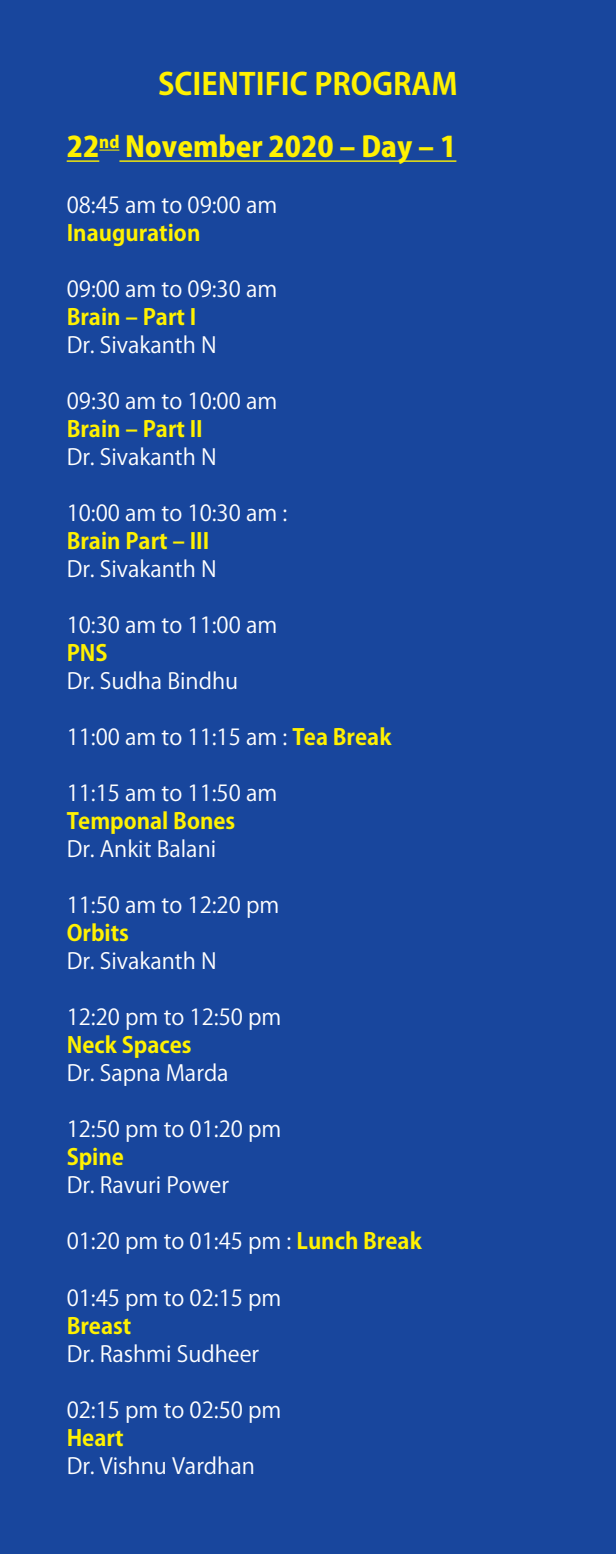
<style>
.page{position:relative;width:616px;height:1554px;background:#fff}
.page>*{position:absolute;margin:0;border:0;box-sizing:border-box;transform-origin:0 0}
.t1{font:700 30px "Koz Go Pro";color:#fff101}
.t2{font:800 28px "Koz Go Pro";color:#fff101}
.t3{font:22px "Koz Go Pro";color:#fff}
.t4{font:700 22px "Koz Go Pro";color:#fff101}
.s1{font-weight:700;color:#fff101}
</style>
<div class="page">
<div style="left:0;top:0;width:615px;height:1553px;background:#18469d"></div>
<hr style="left:67px;top:160px;width:32px;height:2px;background:#fff101">
<svg style="left:99px;top:150px;width:20px;height:1px"></svg>
<hr style="left:119px;top:160px;width:337px;height:2px;background:#fff101">
<h1 class="t1" style="left:158px;top:65px;width:301px">SCIENTIFIC PROGRAM</h1>
<p class="t2" style="left:67px;top:128px;width:391px">22<sup>nd</sup> November 2020 – Day – 1</p>
<p class="t3" style="left:67px;top:191px;width:212px">08:45 am to 09:00 am</p>
<p class="t4" style="left:67px;top:219px;width:135px">Inauguration</p>
<p class="t3" style="left:67px;top:275px;width:212px">09:00 am to 09:30 am</p>
<p class="t4" style="left:67px;top:303px;width:131px">Brain – Part I</p>
<p class="t3" style="left:67px;top:331px;width:151px">Dr. Sivakanth N</p>
<p class="t3" style="left:67px;top:387px;width:212px">09:30 am to 10:00 am</p>
<p class="t4" style="left:67px;top:415px;width:137px">Brain – Part II</p>
<p class="t3" style="left:67px;top:443px;width:151px">Dr. Sivakanth N</p>
<p class="t3" style="left:67px;top:499px;width:222px">10:00 am to 10:30 am :</p>
<p class="t4" style="left:67px;top:527px;width:144px">Brain Part – III</p>
<p class="t3" style="left:67px;top:555px;width:151px">Dr. Sivakanth N</p>
<p class="t3" style="left:67px;top:611px;width:212px">10:30 am to 11:00 am</p>
<p class="t4" style="left:67px;top:639px;width:27px">PNS</p>
<p class="t3" style="left:67px;top:667px;width:173px">Dr. Sudha Bindhu</p>
<p class="t3" style="left:67px;top:723px;width:326px">11:00 am to 11:15 am : <span class="s1">Tea Break</span></p>
<p class="t3" style="left:67px;top:779px;width:212px">11:15 am to 11:50 am</p>
<p class="t4" style="left:67px;top:807px;width:170px">Temponal Bones</p>
<p class="t3" style="left:67px;top:835px;width:151px">Dr. Ankit Balani</p>
<p class="t3" style="left:67px;top:891px;width:214px">11:50 am to 12:20 pm</p>
<p class="t4" style="left:67px;top:919px;width:64px">Orbits</p>
<p class="t3" style="left:67px;top:947px;width:151px">Dr. Sivakanth N</p>
<p class="t3" style="left:67px;top:1003px;width:216px">12:20 pm to 12:50 pm</p>
<p class="t4" style="left:67px;top:1031px;width:126px">Neck Spaces</p>
<p class="t3" style="left:67px;top:1059px;width:163px">Dr. Sapna Marda</p>
<p class="t3" style="left:67px;top:1115px;width:216px">12:50 pm to 01:20 pm</p>
<p class="t4" style="left:67px;top:1143px;width:59px">Spine</p>
<p class="t3" style="left:67px;top:1171px;width:164px">Dr. Ravuri Power</p>
<p class="t3" style="left:67px;top:1227px;width:356px">01:20 pm to 01:45 pm : <span class="s1">Lunch Break</span></p>
<p class="t3" style="left:67px;top:1283px;width:216px">01:45 pm to 02:15 pm</p>
<p class="t4" style="left:67px;top:1311px;width:66px">Breast</p>
<p class="t3" style="left:67px;top:1339px;width:194px">Dr. Rashmi Sudheer</p>
<p class="t3" style="left:67px;top:1395px;width:216px">02:15 pm to 02:50 pm</p>
<p class="t4" style="left:67px;top:1423px;width:58px">Heart</p>
<p class="t3" style="left:67px;top:1451px;width:189px">Dr. Vishnu Vardhan</p>
</div>
